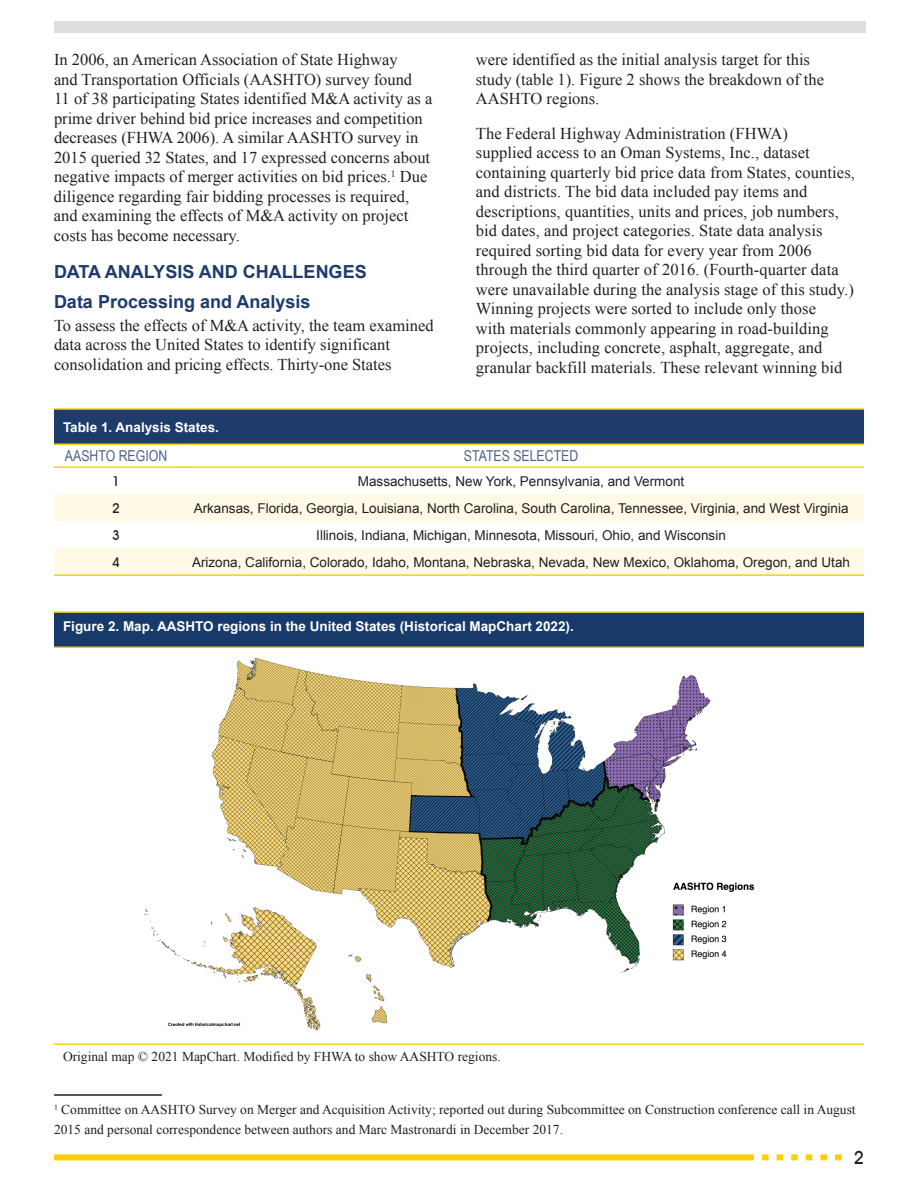
<style>
.page{position:relative;width:918px;height:1188px;background:#fff}
.page>*{position:absolute;margin:0;border:0;box-sizing:border-box;transform-origin:0 0}
.t1{font:700 18px "Arial";color:#1d3b6b}
.t2{font:500 18px "Avant Garde IT Cby BT";color:#231f20}
.t3{font:16.5px/19.5px "Times New Roman";color:#231f20}
.t4{font:15px "Arial Narrow";color:#4a6289}
.t5{font:13.5px "Arial";color:#231f20}
.t6{font:13.5px/19.5px "Times New Roman";color:#231f20}
.t7{font:700 13.5px "Arial";color:#fff}
.t8{font:500 13.5px "Avant Garde IT Cby BT";color:#231f20}
</style>
<div class="page">
<div style="left:54px;top:21px;width:812px;height:12px;background:#dedede"></div>
<svg style="left:762px;top:1154px;width:80px;height:6px"></svg>
<div style="left:54px;top:1154px;width:700px;height:6px;background:#ffcf01"></div>
<hr style="left:54px;top:1094px;width:108px;height:2px;background:#231f20">
<div style="left:54px;top:612px;width:810px;height:35px;background:#183a6b"></div>
<hr style="left:54px;top:647px;width:810px;height:1px;background:#fccf0e">
<hr style="left:54px;top:611px;width:810px;height:2px;background:#fccf0e">
<hr style="left:54px;top:1043px;width:810px;height:2px;background:#fccf0e">
<img style="left:144px;top:657px;width:611px;height:374px">
<div style="left:54px;top:409px;width:810px;height:35px;background:#1d3b6b"></div>
<svg style="left:54px;top:494px;width:810px;height:80px;fill:#fffae6"></svg>
<hr style="left:54px;top:466px;width:124px;height:2px;background:#ffcf01">
<hr style="left:178px;top:466px;width:686px;height:2px;background:#ffcf01">
<hr style="left:54px;top:574px;width:124px;height:2px;background:#fccf0e">
<hr style="left:178px;top:574px;width:686px;height:2px;background:#fccf0e">
<hr style="left:54px;top:408px;width:124px;height:2px;background:#fccf0e">
<hr style="left:178px;top:408px;width:686px;height:2px;background:#fccf0e">
<hr style="left:54px;top:443px;width:124px;height:2px;background:#fccf0e">
<hr style="left:178px;top:443px;width:686px;height:2px;background:#fccf0e">
<p class="t3" style="left:54px;top:50px;width:380px">In 2006, an American Association of State Highway<br>and Transportation Officials (AASHTO) survey found<br>11 of 38 participating States identified M&amp;A activity as a prime driver behind bid price increases and competition decreases (FHWA 2006). A similar AASHTO survey in 2015 queried 32 States, and 17 expressed concerns about negative impacts of merger activities on bid prices.<sup>1</sup> Due diligence regarding fair bidding processes is required, and examining the effects of M&amp;A activity on project costs has become necessary.</p>
<h1 class="t1" style="left:54px;top:259px;width:314px">DATA ANALYSIS AND CHALLENGES</h1>
<h2 class="t1" style="left:54px;top:290px;width:258px">Data Processing and Analysis</h2>
<p class="t3" style="left:54px;top:315px;width:381px">To assess the effects of M&amp;A activity, the team examined data across the United States to identify significant consolidation and pricing effects. Thirty-one States</p>
<p class="t3" style="left:476px;top:50px;width:350px">were identified as the initial analysis target for this study (table 1). Figure 2 shows the breakdown of the<br>AASHTO regions.</p>
<p class="t3" style="left:476px;top:123px;width:381px">The Federal Highway Administration (FHWA)<br>supplied access to an Oman Systems, Inc., dataset containing quarterly bid price data from States, counties, and districts. The bid data included pay items and descriptions, quantities, units and prices, job numbers, bid dates, and project categories. State data analysis required sorting bid data for every year from 2006 through the third quarter of 2016. (Fourth-quarter data were unavailable during the analysis stage of this study.)<br>Winning projects were sorted to include only those<br>with materials commonly appearing in road-building projects, including concrete, asphalt, aggregate, and granular backfill materials. These relevant winning bid</p>
<p class="t7" style="left:63px;top:418px;width:158px">Table 1. Analysis States.</p>
<p class="t4" style="left:65px;top:445px;width:104px">AASHTO REGION</p>
<p class="t4" style="left:464px;top:445px;width:116px">STATES SELECTED</p>
<p class="t8" style="left:112px;top:473px;width:9px">1</p>
<p class="t5" style="left:358px;top:472px;width:328px">Massachusetts, New York, Pennsylvania, and Vermont</p>
<p class="t8" style="left:112px;top:500px;width:9px">2</p>
<p class="t5" style="left:194px;top:499px;width:656px">Arkansas, Florida, Georgia, Louisiana, North Carolina, South Carolina, Tennessee, Virginia, and West Virginia</p>
<p class="t8" style="left:112px;top:527px;width:9px">3</p>
<p class="t5" style="left:316px;top:526px;width:411px">Illinois, Indiana, Michigan, Minnesota, Missouri, Ohio, and Wisconsin</p>
<p class="t8" style="left:112px;top:554px;width:9px">4</p>
<p class="t5" style="left:192px;top:553px;width:660px">Arizona, California, Colorado, Idaho, Montana, Nebraska, Nevada, New Mexico, Oklahoma, Oregon, and Utah</p>
<p class="t7" style="left:63px;top:617px;width:512px">Figure 2. Map. AASHTO regions in the United States (Historical MapChart 2022).</p>
<p class="t6" style="left:63px;top:1047px;width:439px">Original map © 2021 MapChart. Modified by FHWA to show AASHTO regions.</p>
<p class="t6" style="left:54px;top:1100px;width:803px"><sup>1</sup> Committee on AASHTO Survey on Merger and Acquisition Activity; reported out during Subcommittee on Construction conference call in August<br>2015 and personal correspondence between authors and Marc Mastronardi in December 2017.</p>
<p class="t2" style="left:854px;top:1147px;width:12px">2</p>
</div>
